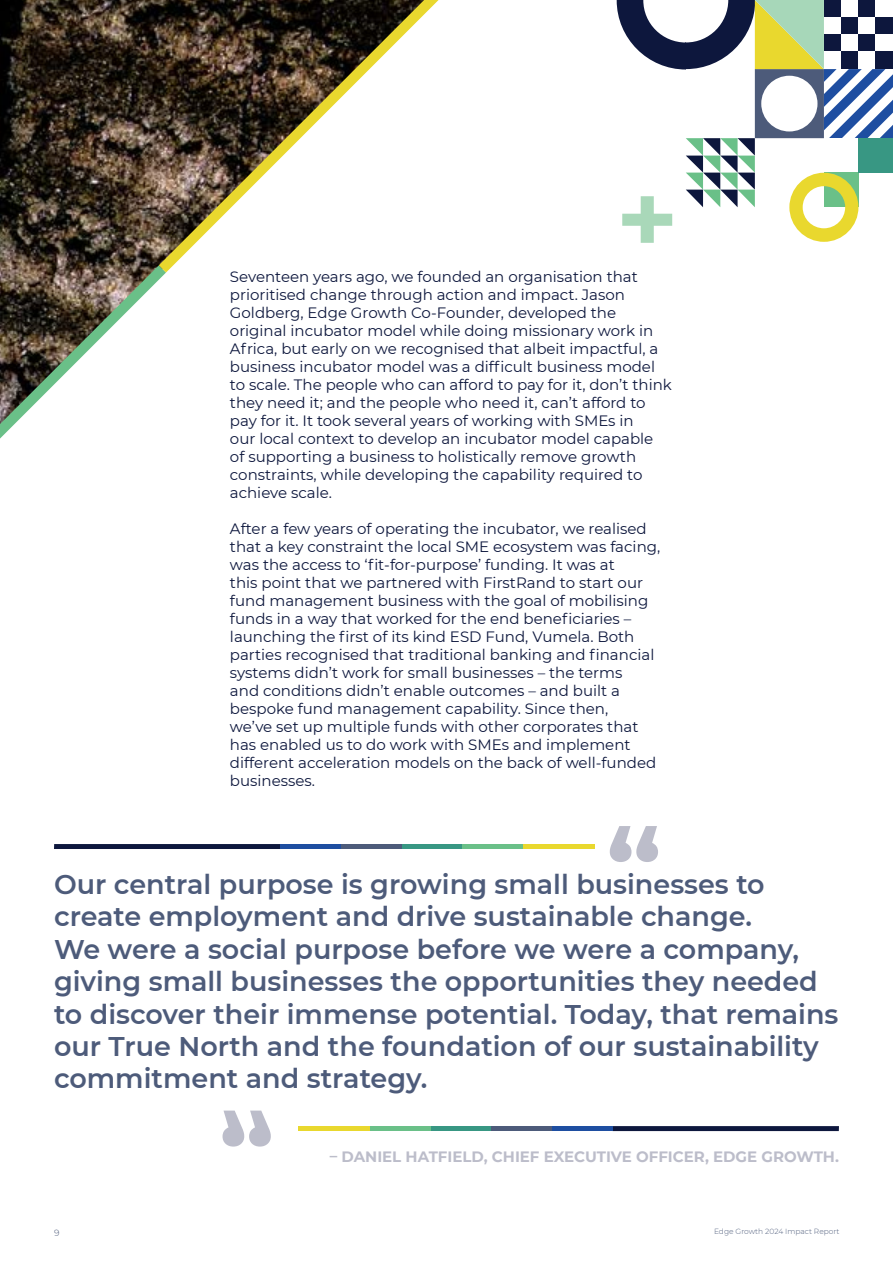
<style>
.page{position:relative;width:893px;height:1263px;background:#fff}
.page>*{position:absolute;margin:0;border:0;box-sizing:border-box;transform-origin:0 0}
.t1{font:600 27px/32.4px "Montserrat";color:#4d5b7a}
.t2{font:15px/18px "Montserrat";color:#0d173d}
.t3{font:700 15px "Montserrat";color:#bcbdca}
.t4{font:300 9px "Montserrat";color:#4d5b7a}
.t5{font:300 7.5px "Montserrat";color:#4d5b7a}
</style>
<div class="page">
<img style="left:0;top:0;width:167px;height:273px">
<svg style="left:223px;top:1110px;width:48px;height:36px"></svg>
<svg style="left:610px;top:826px;width:48px;height:36px"></svg>
<div style="left:54px;top:844px;width:226px;height:5px;background:#0d173d"></div>
<div style="left:280px;top:844px;width:61px;height:5px;background:#1e4ea1"></div>
<div style="left:341px;top:844px;width:61px;height:5px;background:#4d5b7a"></div>
<div style="left:402px;top:844px;width:60px;height:5px;background:#389783"></div>
<div style="left:462px;top:844px;width:61px;height:5px;background:#6ac088"></div>
<div style="left:523px;top:844px;width:71px;height:5px;background:#e9d82e"></div>
<div style="left:613px;top:1126px;width:226px;height:5px;background:#0d173d"></div>
<div style="left:552px;top:1126px;width:61px;height:5px;background:#1e4ea1"></div>
<div style="left:491px;top:1126px;width:61px;height:5px;background:#4d5b7a"></div>
<div style="left:431px;top:1126px;width:60px;height:5px;background:#389783"></div>
<div style="left:370px;top:1126px;width:61px;height:5px;background:#6ac088"></div>
<div style="left:299px;top:1126px;width:71px;height:5px;background:#e9d82e"></div>
<svg style="left:617px;top:0;width:276px;height:243px"></svg>
<svg style="left:0;top:265px;width:166px;height:174px"></svg>
<svg style="left:159px;top:0;width:280px;height:272px"></svg>
<p class="t2" style="left:230px;top:268px;width:443px">Seventeen years ago, we founded an organisation that prioritised change through action and impact. Jason Goldberg, Edge Growth Co-Founder, developed the original incubator model while doing missionary work in Africa, but early on we recognised that albeit impactful, a business incubator model was a difficult business model to scale. The people who can afford to pay for it, don’t think they need it; and the people who need it, can’t afford to pay for it. It took several years of working with SMEs in<br>our local context to develop an incubator model capable<br>of supporting a business to holistically remove growth constraints, while developing the capability required to achieve scale.</p>
<p class="t2" style="left:230px;top:520px;width:432px">After a few years of operating the incubator, we realised that a key constraint the local SME ecosystem was facing, was the access to ‘fit-for-purpose’ funding. It was at<br>this point that we partnered with FirstRand to start our fund management business with the goal of mobilising funds in a way that worked for the end beneficiaries – launching the first of its kind ESD Fund, Vumela. Both parties recognised that traditional banking and financial systems didn’t work for small businesses – the terms<br>and conditions didn’t enable outcomes – and built a bespoke fund management capability. Since then,<br>we’ve set up multiple funds with other corporates that has enabled us to do work with SMEs and implement different acceleration models on the back of well-funded businesses.</p>
<p class="t1" style="left:54px;top:867px;width:786px">Our central purpose is growing small businesses to create employment and drive sustainable change.<br>We were a social purpose before we were a company, giving small businesses the opportunities they needed to discover their immense potential. Today, that remains our True North and the foundation of our sustainability commitment and strategy.</p>
<p class="t3" style="left:330px;top:1146px;width:511px">– DANIEL HATFIELD, CHIEF EXECUTIVE OFFICER, EDGE GROWTH.</p>
<p class="t4" style="left:54px;top:1226px;width:7px">9</p>
<p class="t5" style="left:714px;top:1226px;width:127px">Edge Growth 2024 Impact Report</p>
</div>
